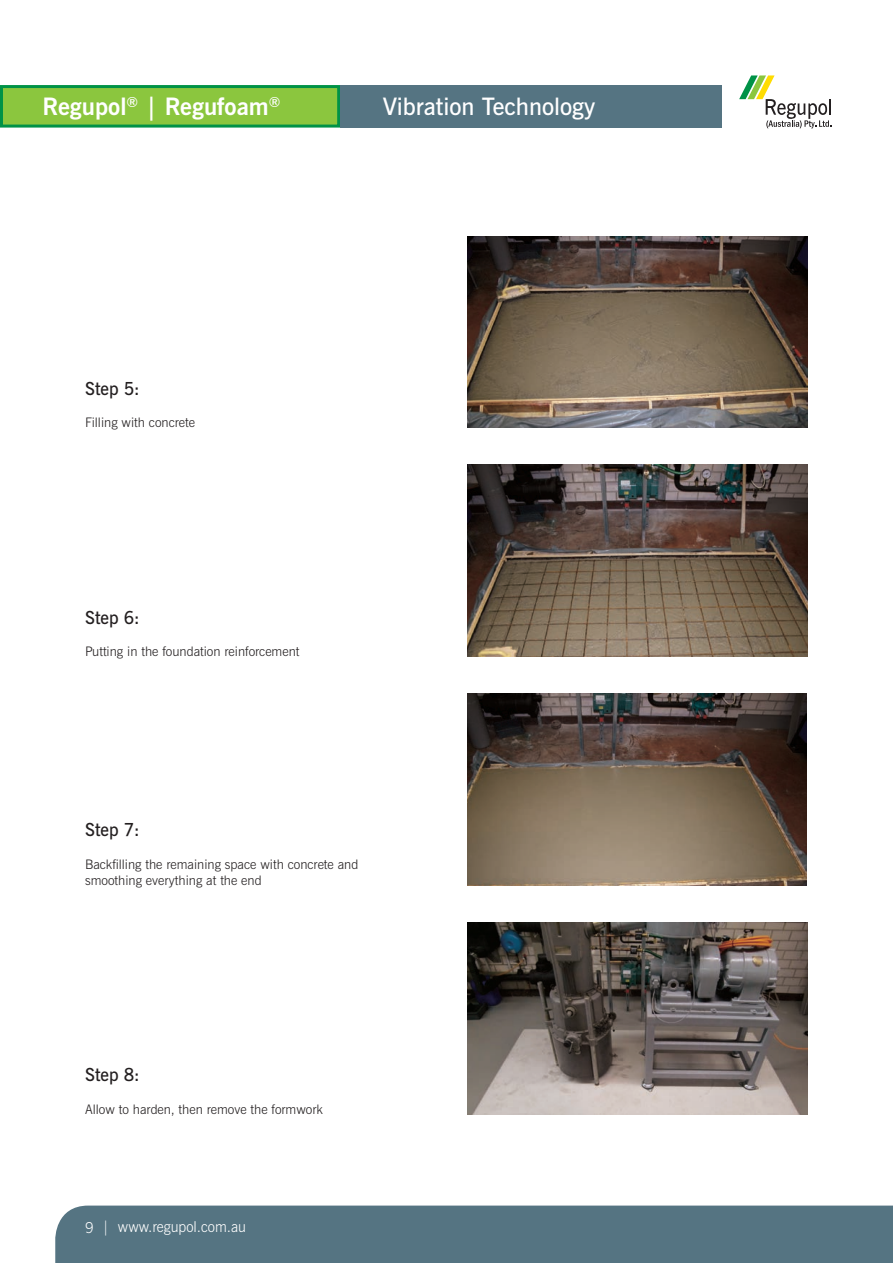
<style>
.page{position:relative;width:893px;height:1263px;background:#fff}
.page>*{position:absolute;margin:0;border:0;box-sizing:border-box;transform-origin:0 0}
.t1{font:600 24px "News Gothic BT";color:#fff}
.t2{font:700 24px "News Gothic BT";color:#fff}
.t3{font:600 18px "News Gothic BT";color:#231f20}
.t4{font:300 15px "News Gothic BT";color:#fff;scale:.96 1}
.t5{font:300 13.2px/16.4px "News Gothic BT";color:#231f20}
</style>
<div class="page">
<div style="left:0;top:85px;width:340px;height:43px;background:#8bc63e;border:3px solid #009247"></div>
<div style="left:340px;top:85px;width:382px;height:43px;background:#557482"></div>
<div style="left:55px;top:1205px;width:838px;height:58px;background:#557482"></div>
<svg style="left:739px;top:75px;width:92px;height:53px"></svg>
<img style="left:468px;top:694px;width:339px;height:191px">
<img style="left:468px;top:923px;width:340px;height:191px">
<img style="left:468px;top:236px;width:340px;height:191px">
<img style="left:468px;top:465px;width:340px;height:191px">
<h1 class="t2" style="left:43px;top:92px;width:239px">Regupol<sup>®</sup> | Regufoam<sup>®</sup></h1>
<h1 class="t1" style="left:383px;top:92px;width:214px">Vibration Technology</h1>
<h2 class="t3" style="left:85px;top:377px;width:56px">Step 5:</h2>
<p class="t5" style="left:85px;top:414px;width:111px">Filling with concrete</p>
<h2 class="t3" style="left:85px;top:606px;width:56px">Step 6:</h2>
<p class="t5" style="left:85px;top:643px;width:216px">Putting in the foundation reinforcement</p>
<h2 class="t3" style="left:85px;top:819px;width:56px">Step 7:</h2>
<p class="t5" style="left:85px;top:856px;width:275px">Backfilling the remaining space with concrete and smoothing everything at the end</p>
<h2 class="t3" style="left:85px;top:1064px;width:56px">Step 8:</h2>
<p class="t5" style="left:85px;top:1101px;width:239px">Allow to harden, then remove the formwork</p>
<p class="t4" style="left:85px;top:1217px;width:169px">9 | www.regupol.com.au</p>
</div>
